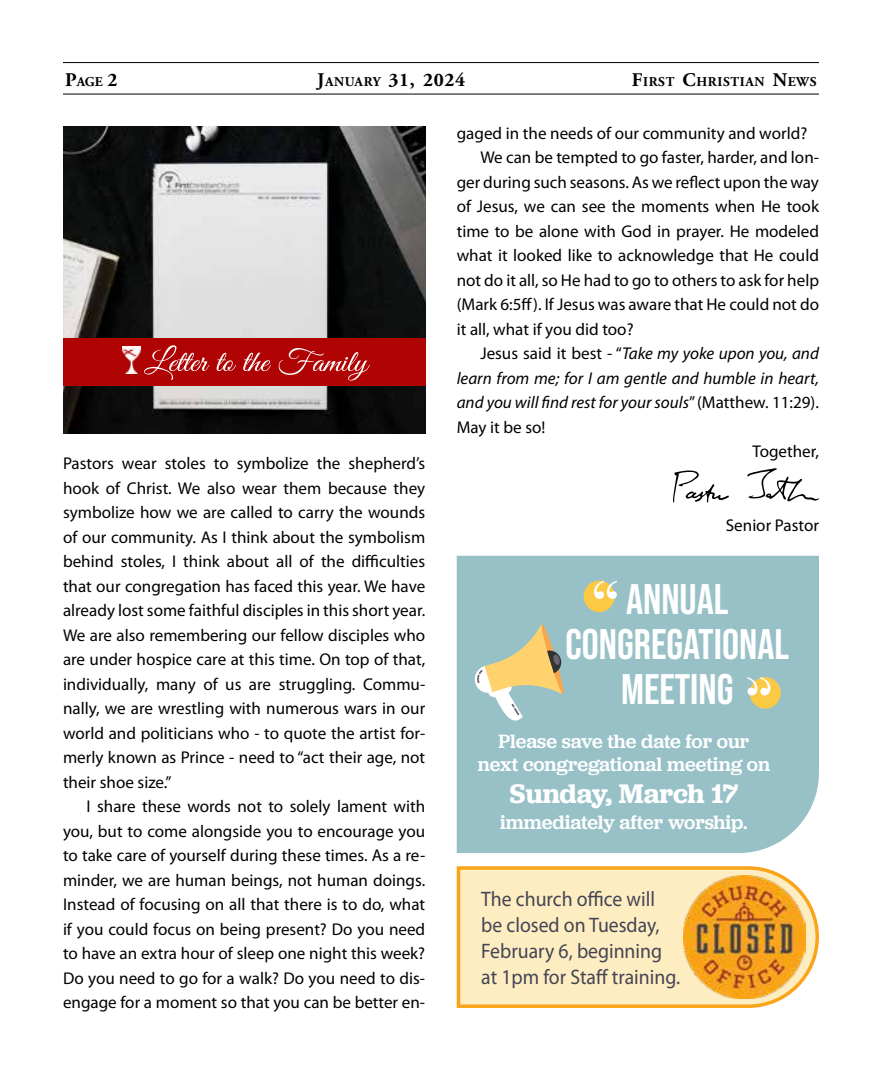
<style>
.page{position:relative;width:882px;height:1071px;background:#fff}
.page>*{position:absolute;margin:0;border:0;box-sizing:border-box;transform-origin:0 0}
.t1{font:700 42.7px/45.3px "Bebas Neue Pro";color:#fff;text-align:center}
.t2{font:600 28px "Jubilat";letter-spacing:-.005em;color:#fff}
.t3{font:21px/26.2px "Myriad Pro";color:#424554;scale:.94 1}
.t4{font:500 20.12px/22.8px "Jubilat";color:#fff;text-align:center}
.t5{font:700 19.25px "Adobe Garamond Pro";letter-spacing:.03em;color:#000}
.t6{font:17.15px/24.5px "Myriad Pro";color:#000;text-align:justify}
.t7{font:italic 17.15px "Myriad Pro";color:#000}
.t8{font:700 13.47px "Adobe Garamond Pro";letter-spacing:.045em;color:#000}
.s1{font-size:19.25px}
.s2{font-size:13.47px}
.s3{font-style:normal}
</style>
<div class="page">
<hr style="left:63px;top:94px;width:756px;height:1px;background:#000">
<hr style="left:63px;top:62px;width:756px;height:1px;background:#000">
<img style="left:63px;top:126px;width:362px;height:307px">
<div style="left:63px;top:339px;width:362px;height:47px;background:#b00404"></div>
<img style="left:123px;top:347px;width:17px;height:27px">
<svg style="left:144px;top:345px;width:226px;height:36px"></svg>
<div style="left:457px;top:556px;width:362px;height:297px;background:#97c1c7"></div>
<svg style="left:473px;top:623px;width:92px;height:102px;background:#bac6ae"></svg>
<div style="left:584px;top:581px;width:31px;height:31px;background:#fbc943;border-radius:50%"></div>
<svg style="left:594px;top:581px;width:23px;height:18px"></svg>
<svg style="left:750px;top:677px;width:31px;height:32px"></svg>
<svg style="left:748px;top:677px;width:22px;height:19px"></svg>
<svg style="left:456px;top:866px;width:363px;height:142px;background:#fee7b7"></svg>
<img style="left:683px;top:876px;width:123px;height:122px">
<svg style="left:747px;top:468px;width:72px;height:33px"></svg>
<svg style="left:673px;top:470px;width:56px;height:33px"></svg>
<p class="t8" style="left:65px;top:73px;width:54px"><span class="s1">P</span>AGE <span class="s1">2</span></p>
<p class="t5" style="left:317px;top:68px;width:149px">J<span class="s2">ANUARY</span> 31, 2024</p>
<p class="t8" style="left:632px;top:73px;width:186px"><span class="s1">F</span>IRST <span class="s1">C</span>HRISTIAN <span class="s1">N</span>EWS</p>
<p class="t6" style="left:63px;top:451px;width:364px">Pastors wear stoles to symbolize the shepherd’s hook of Christ. We also wear them because they symbolize how we are called to carry the wounds of our community. As I think about the symbolism behind stoles, I think about all of the difficulties that our congregation has faced this year. We have already lost some faithful disciples in this short year.<br>We are also remembering our fellow disciples who are under hospice care at this time. On top of that, individually, many of us are struggling. Commu&shy;nally, we are wrestling with numerous wars in our world and politicians who - to quote the artist for&shy;merly known as Prince - need to “act their age, not their shoe size.”</p>
<p class="t6" style="left:63px;top:794px;width:364px;text-indent:24px">I share these words not to solely lament with you, but to come alongside you to encourage you to take care of yourself during these times. As a re&shy;minder, we are human beings, not human doings.<br>Instead of focusing on all that there is to do, what if you could focus on being present? Do you need to have an extra hour of sleep one night this week?<br>Do you need to go for a walk? Do you need to dis&shy;engage for a moment so that you can be better en-</p>
<p class="t6" style="left:457px;top:121px;width:352px">gaged in the needs of our community and world?</p>
<p class="t6" style="left:480px;top:145px;width:340px">We can be tempted to go faster, harder, and lon-</p>
<p class="t6" style="left:457px;top:170px;width:364px">ger during such seasons. As we reflect upon the way</p>
<p class="t6" style="left:457px;top:194px;width:364px">of Jesus, we can see the moments when He took</p>
<p class="t6" style="left:457px;top:219px;width:364px">time to be alone with God in prayer. He modeled</p>
<p class="t6" style="left:457px;top:243px;width:364px">what it looked like to acknowledge that He could</p>
<p class="t6" style="left:457px;top:268px;width:364px">not do it all, so He had to go to others to ask for help</p>
<p class="t6" style="left:457px;top:292px;width:364px">(Mark 6:5ff). If Jesus was aware that He could not do</p>
<p class="t6" style="left:457px;top:317px;width:178px">it all, what if you did too?</p>
<p class="t7" style="left:480px;top:343px;width:340px"><span class="s3">Jesus said it best - “</span>Take my yoke upon you, and</p>
<p class="t7" style="left:457px;top:367px;width:364px">learn from me; for I am gentle and humble in heart,</p>
<p class="t7" style="left:457px;top:392px;width:364px">and you will find rest for your souls<span class="s3">” (Matthew. 11:29).</span></p>
<p class="t6" style="left:457px;top:415px;width:90px">May it be so!</p>
<p class="t6" style="left:752px;top:439px;width:68px">Together,</p>
<p class="t6" style="left:726px;top:513px;width:95px">Senior Pastor</p>
<h1 class="t1" style="left:565px;top:576px;width:225px">ANNUAL<br>CONGREGATIONAL<br>MEETING</h1>
<p class="t4" style="left:478px;top:730px;width:294px">Please save the date for our next congregational meeting on</p>
<h2 class="t2" style="left:509px;top:776px;width:230px">Sunday, March 17</h2>
<p class="t4" style="left:500px;top:810px;width:249px">immediately after worship.</p>
<p class="t3" style="left:481px;top:885px;width:213px">The church office will be closed on Tuesday,<br>February 6, beginning at 1pm for Staff training.</p>
</div>
